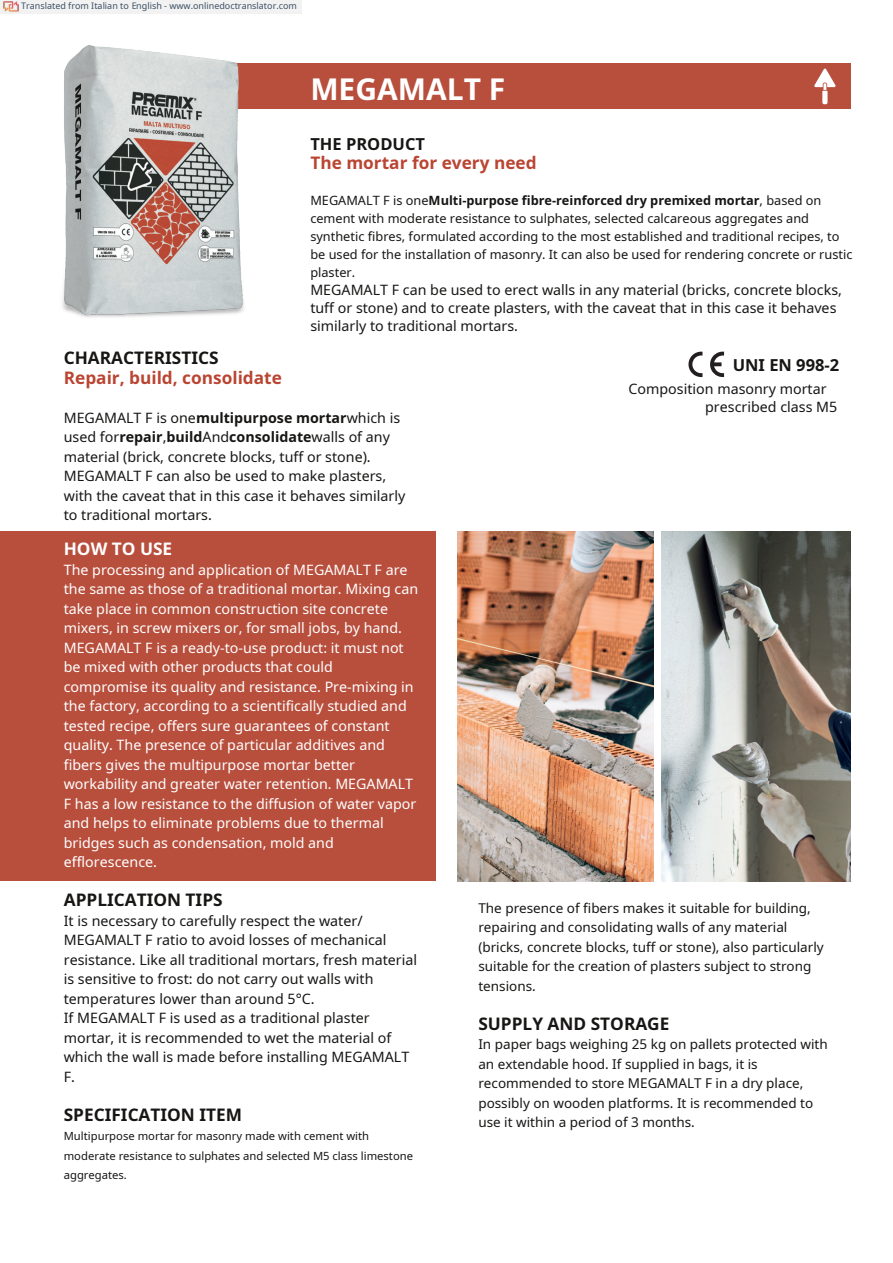
<style>
.page{position:relative;width:893px;height:1263px;background:#fff}
.page>*{position:absolute;margin:0;border:0;box-sizing:border-box;transform-origin:0 0}
.t1{font:700 30px "Noto Sans";color:#fff}
.t2{font:700 17.25px "Noto Sans";color:#171615}
.t3{font:700 17.25px "Noto Sans";color:#ba4532}
.t4{font:700 17.25px "Noto Sans";color:#fff}
.t5{font:700 16.5px "Noto Sans";color:#171615}
.t6{font:14.25px/19.5px "Noto Sans";color:#171615}
.t7{font:14.25px/19.5px "Noto Sans";color:#fff}
.t8{font:13.5px/19.5px "Noto Sans";color:#171615}
.t9{font:12.75px/18px "Noto Sans";color:#171615}
.t10{font:11.25px/19.5px "Noto Sans";color:#171615}
.t11{font:9px "Noto Sans";color:rgb(15 43 70/.8)}
.s1{font-weight:700}
</style>
<div class="page">
<div style="left:0;top:531px;width:436px;height:350px;background:#b84f3d"></div>
<img style="left:457px;top:531px;width:197px;height:350px">
<svg style="left:710px;top:352px;width:14px;height:25px"></svg>
<svg style="left:688px;top:352px;width:14px;height:25px"></svg>
<div style="left:223px;top:64px;width:627px;height:45px;background:#b84f3d"></div>
<svg style="left:814px;top:68px;width:22px;height:36px"></svg>
<img style="left:62px;top:45px;width:208px;height:273px">
<img style="left:661px;top:531px;width:189px;height:350px">
<div style="left:0;top:0;width:301px;height:14px;background:#f2f2f2"></div>
<img style="left:4px;top:1px;width:15px;height:11px">
<p class="t11" style="left:21px;top:-1px;width:277px">Translated from Italian to English - www.onlinedoctranslator.com</p>
<h1 class="t1" style="left:310px;top:68px;width:197px">MEGAMALT F</h1>
<p class="t5" style="left:310px;top:132px;width:116px">THE PRODUCT</p>
<p class="t3" style="left:310px;top:151px;width:228px">The mortar for every need</p>
<p class="t9" style="left:310px;top:191px;width:544px">MEGAMALT F is one<span class="s1">Multi-purpose fibre-reinforced dry premixed mortar</span>, based on cement with moderate resistance to sulphates, selected calcareous aggregates and synthetic fibres, formulated according to the most established and traditional recipes, to be used for the installation of masonry. It can also be used for rendering concrete or rustic plaster.</p>
<p class="t6" style="left:310px;top:281px;width:533px;line-height:18px">MEGAMALT F can be used to erect walls in any material (bricks, concrete blocks, tuff or stone) and to create plasters, with the caveat that in this case it behaves similarly to traditional mortars.</p>
<p class="t2" style="left:64px;top:346px;width:156px">CHARACTERISTICS</p>
<p class="t3" style="left:64px;top:365px;width:220px">Repair, build, consolidate</p>
<p class="t6" style="left:64px;top:408px;width:343px">MEGAMALT F is one<span class="s1">multipurpose mortar</span>which is used for<span class="s1">repair</span>,<span class="s1">build</span>And<span class="s1">consolidate</span>walls of any material (brick, concrete blocks, tuff or stone).<br>MEGAMALT F can also be used to make plasters, with the caveat that in this case it behaves similarly to traditional mortars.</p>
<p class="t4" style="left:64px;top:537px;width:110px">HOW TO USE</p>
<p class="t7" style="left:64px;top:559px;width:356px">The processing and application of MEGAMALT F are the same as those of a traditional mortar. Mixing can take place in common construction site concrete mixers, in screw mixers or, for small jobs, by hand.<br>MEGAMALT F is a ready-to-use product: it must not be mixed with other products that could compromise its quality and resistance. Pre-mixing in the factory, according to a scientifically studied and tested recipe, offers sure guarantees of constant quality. The presence of particular additives and fibers gives the multipurpose mortar better workability and greater water retention. MEGAMALT F has a low resistance to the diffusion of water vapor and helps to eliminate problems due to thermal bridges such as condensation, mold and efflorescence.</p>
<p class="t2" style="left:64px;top:888px;width:160px">APPLICATION TIPS</p>
<p class="t6" style="left:64px;top:910px;width:355px">It is necessary to carefully respect the water/ MEGAMALT F ratio to avoid losses of mechanical resistance. Like all traditional mortars, fresh material is sensitive to frost: do not carry out walls with temperatures lower than around 5°C.<br>If MEGAMALT F is used as a traditional plaster mortar, it is recommended to wet the material of which the wall is made before installing MEGAMALT F.</p>
<p class="t2" style="left:64px;top:1102px;width:180px">SPECIFICATION ITEM</p>
<p class="t10" style="left:64px;top:1126px;width:351px">Multipurpose mortar for masonry made with cement with moderate resistance to sulphates and selected M5 class limestone aggregates.</p>
<p class="t5" style="left:733px;top:353px;width:108px">UNI EN 998-2</p>
<p class="t6" style="left:705px;top:380px;width:134px;line-height:18px;text-indent:-77px">Composition masonry mortar prescribed class M5</p>
<p class="t8" style="left:478px;top:898px;width:347px">The presence of fibers makes it suitable for building, repairing and consolidating walls of any material (bricks, concrete blocks, tuff or stone), also particularly suitable for the creation of plasters subject to strong tensions.</p>
<p class="t2" style="left:478px;top:1011px;width:193px">SUPPLY AND STORAGE</p>
<p class="t8" style="left:478px;top:1034px;width:351px">In paper bags weighing 25 kg on pallets protected with an extendable hood. If supplied in bags, it is recommended to store MEGAMALT F in a dry place, possibly on wooden platforms. It is recommended to use it within a period of 3 months.</p>
</div>
